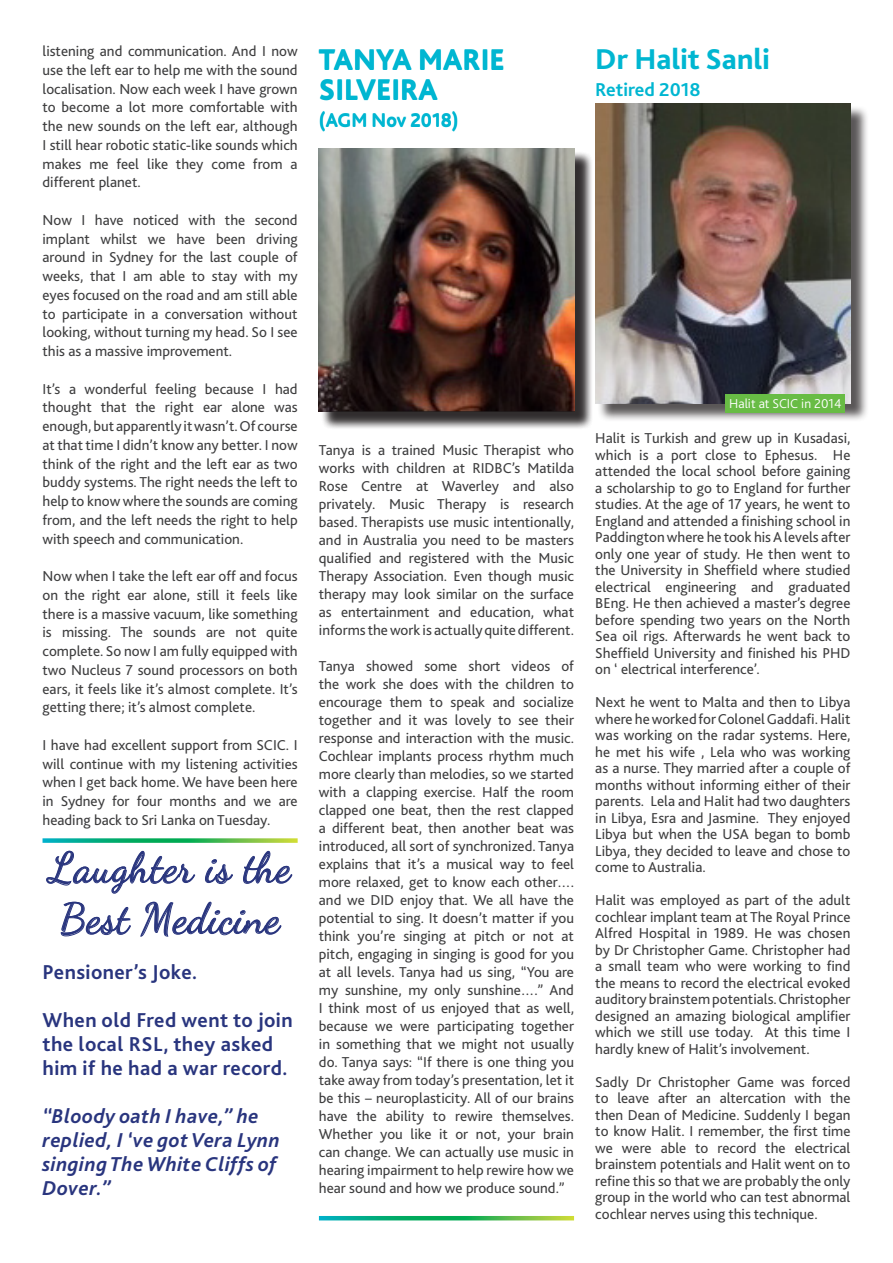
<style>
.page{position:relative;width:893px;height:1263px;background:#fff}
.page>*{position:absolute;margin:0;border:0;box-sizing:border-box;transform-origin:0 0}
.t1{font:42px/51px "Dancing Script";letter-spacing:.02em;color:#29357e}
.t2{font:800 30px/30px "Bliss 2";color:#00b6d1}
.t3{font:700 21px/24px "Bliss 2";letter-spacing:.02em;color:#29357e}
.t4{font:italic 700 21px/24px "Bliss 2";letter-spacing:.02em;color:#29357e}
.t5{font:700 19.5px "Bliss 2";color:#00b6d1}
.t6{font:15px/16.5px "Bliss 2";color:#3e3e3f;text-align:justify}
.t7{font:300 13.5px "Bliss 2";color:#fff}
</style>
<div class="page">
<svg style="left:43px;top:838px;width:255px;height:5px"></svg>
<svg style="left:319px;top:1216px;width:255px;height:4px"></svg>
<div style="left:321px;top:151px;width:272px;height:278px;background:#231f20;opacity:.75"></div>
<img style="left:319px;top:148px;width:255px;height:263px">
<div style="left:598px;top:105px;width:271px;height:317px;background:#231f20;opacity:.75"></div>
<img style="left:595px;top:103px;width:255px;height:301px">
<div style="left:726px;top:394px;width:119px;height:19px;background:#68bc45"></div>
<svg style="left:46px;top:850px;width:150px;height:44px"></svg>
<svg style="left:205px;top:859px;width:28px;height:25px"></svg>
<svg style="left:243px;top:851px;width:50px;height:33px"></svg>
<svg style="left:60px;top:901px;width:71px;height:36px"></svg>
<svg style="left:140px;top:901px;width:142px;height:36px"></svg>
<p class="t6" style="left:43px;top:41px;width:257px;line-height:18.8px">listening and communication. And I now use the left ear to help me with the sound localisation. Now each week I have grown to become a lot more comfortable with the new sounds on the left ear, although I still hear robotic static-like sounds which makes me feel like they come from a different planet.</p>
<p class="t6" style="left:43px;top:210px;width:257px;line-height:18.8px">Now I have noticed with the second implant whilst we have been driving around in Sydney for the last couple of weeks, that I am able to stay with my eyes focused on the road and am still able to participate in a conversation without looking, without turning my head. So I see this as a massive improvement.</p>
<p class="t6" style="left:43px;top:379px;width:257px;line-height:18.8px">It’s a wonderful feeling because I had thought that the right ear alone was enough, but apparently it wasn’t. Of course at that time I didn’t know any better. I now think of the right and the left ear as two buddy systems. The right needs the left to help to know where the sounds are coming from, and the left needs the right to help with speech and communication.</p>
<p class="t6" style="left:43px;top:566px;width:257px;line-height:18.8px">Now when I take the left ear off and focus on the right ear alone, still it feels like there is a massive vacuum, like something is missing. The sounds are not quite complete. So now I am fully equipped with two Nucleus 7 sound processors on both ears, it feels like it’s almost complete. It’s getting there; it’s almost complete.</p>
<p class="t6" style="left:43px;top:735px;width:257px;line-height:18.8px">I have had excellent support from SCIC. I will continue with my listening activities when I get back home. We have been here in Sydney for four months and we are heading back to Sri Lanka on Tuesday.</p>
<h1 class="t1" style="left:50px;top:842px;width:242px">Laughter is the<br>Best Medicine</h1>
<h3 class="t3" style="left:43px;top:960px;width:156px">Pensioner’s Joke.</h3>
<h3 class="t3" style="left:43px;top:1008px;width:252px">When old Fred went to join the local RSL, they asked him if he had a war record.</h3>
<h3 class="t4" style="left:43px;top:1104px;width:239px">“Bloody oath I have,” he replied, I ‘ve got Vera Lynn singing The White Cliffs of<br>Dover.”</h3>
<h2 class="t2" style="left:319px;top:43px;width:187px">TANYA MARIE<br>SILVEIRA</h2>
<h3 class="t5" style="left:319px;top:108px;width:141px">(AGM Nov 2018)</h3>
<p class="t6" style="left:319px;top:440px;width:257px;line-height:18px">Tanya is a trained Music Therapist who works with children at RIDBC’s Matilda Rose Centre at Waverley and also privately. Music Therapy is research based. Therapists use music intentionally, and in Australia you need to be masters qualified and registered with the Music Therapy Association. Even though music therapy may look similar on the surface as entertainment and education, what informs the work is actually quite different.</p>
<p class="t6" style="left:319px;top:656px;width:257px;line-height:18px">Tanya showed some short videos of the work she does with the children to encourage them to speak and socialize together and it was lovely to see their response and interaction with the music.<br>Cochlear implants process rhythm much more clearly than melodies, so we started with a clapping exercise. Half the room clapped one beat, then the rest clapped a different beat, then another beat was introduced, all sort of synchronized. Tanya explains that it’s a musical way to feel more relaxed, get to know each other…. and we DID enjoy that. We all have the potential to sing. It doesn’t matter if you think you’re singing at pitch or not at pitch, engaging in singing is good for you at all levels. Tanya had us sing, “You are my sunshine, my only sunshine….” And I think most of us enjoyed that as well, because we were participating together in something that we might not usually do. Tanya says: “If there is one thing you take away from today’s presentation, let it be this – neuroplasticity. All of our brains have the ability to rewire themselves.<br>Whether you like it or not, your brain can change. We can actually use music in hearing impairment to help rewire how we hear sound and how we produce sound.”</p>
<h2 class="t2" style="left:595px;top:43px;width:176px">Dr Halit Sanli</h2>
<h3 class="t5" style="left:595px;top:78px;width:107px">Retired 2018</h3>
<p class="t7" style="left:729px;top:395px;width:114px">Halit at SCIC in 2014</p>
<p class="t6" style="left:595px;top:430px;width:257px">Halit is Turkish and grew up in Kusadasi, which is a port close to Ephesus. He attended the local school before gaining a scholarship to go to England for further studies. At the age of 17 years, he went to England and attended a finishing school in Paddington where he took his A levels after only one year of study. He then went to the University in Sheffield where studied electrical engineering and graduated BEng. He then achieved a master’s degree before spending two years on the North Sea oil rigs. Afterwards he went back to Sheffield University and finished his PHD on ‘ electrical interference’.</p>
<p class="t6" style="left:595px;top:694px;width:257px">Next he went to Malta and then to Libya where he worked for Colonel Gaddafi. Halit was working on the radar systems. Here, he met his wife , Lela who was working as a nurse. They married after a couple of months without informing either of their parents. Lela and Halit had two daughters in Libya, Esra and Jasmine. They enjoyed Libya but when the USA began to bomb Libya, they decided to leave and chose to come to Australia.</p>
<p class="t6" style="left:595px;top:892px;width:257px">Halit was employed as part of the adult cochlear implant team at The Royal Prince Alfred Hospital in 1989. He was chosen by Dr Christopher Game. Christopher had a small team who were working to find the means to record the electrical evoked auditory brainstem potentials. Christopher designed an amazing biological amplifier which we still use today. At this time I hardly knew of Halit’s involvement.</p>
<p class="t6" style="left:595px;top:1073px;width:257px">Sadly Dr Christopher Game was forced to leave after an altercation with the then Dean of Medicine. Suddenly I began to know Halit. I remember, the first time we were able to record the electrical brainstem potentials and Halit went on to refine this so that we are probably the only group in the world who can test abnormal cochlear nerves using this technique.</p>
</div>
